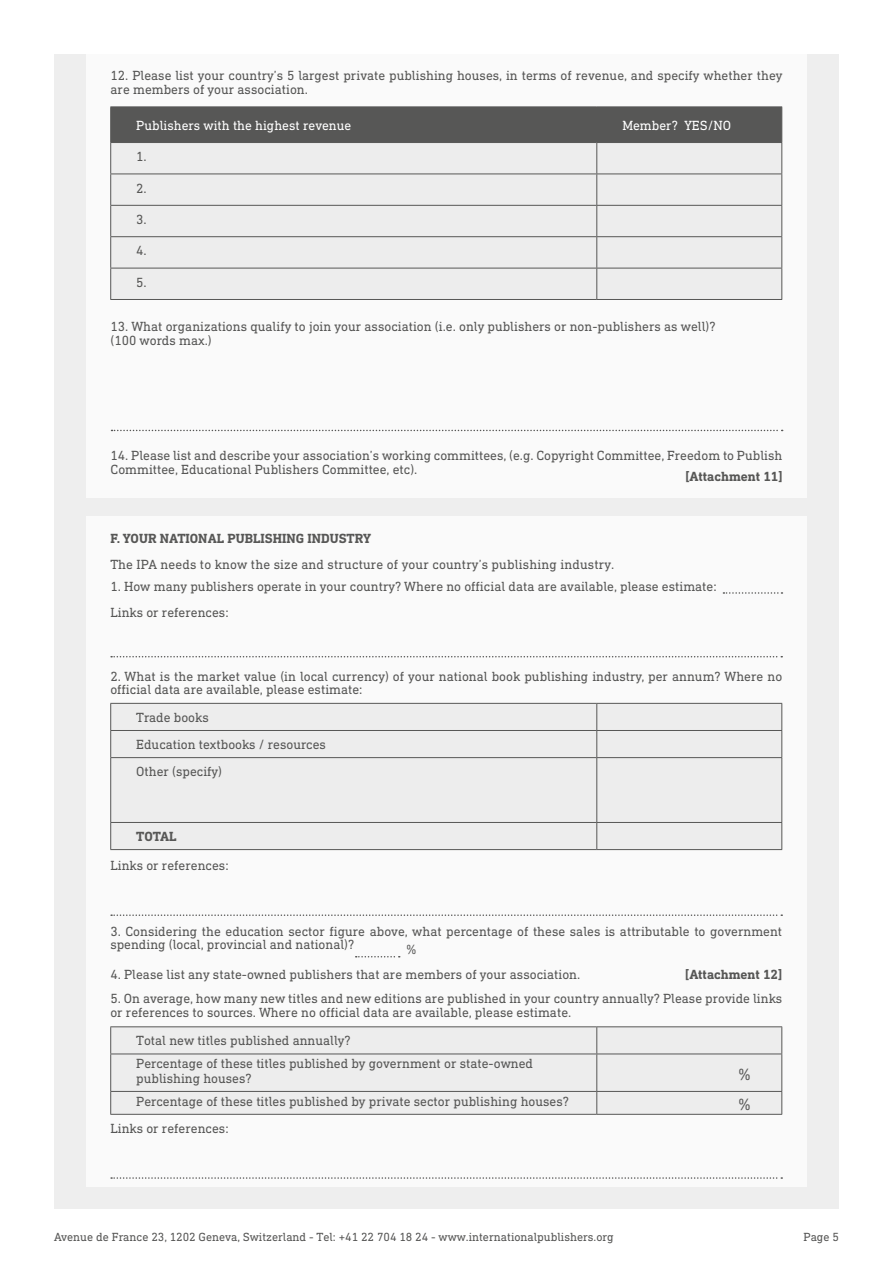
<style>
.page{position:relative;width:893px;height:1263px;background:#fff}
.page>*{position:absolute;margin:0;border:0;box-sizing:border-box;transform-origin:0 0}
.t1{font:16.5px "DIN Next Slab Pro";color:#575756}
.t2{font:13.5px/13.5px "DIN Next Slab Pro";color:#575756}
.t3{font:700 13.5px "DIN Next Slab Pro";color:#575756}
.t4{font:13.5px "DIN Next Slab Pro";color:#fff}
.t5{font:12px "DIN Next Slab Pro";color:#575756}
</style>
<div class="page">
<div style="left:54px;top:54px;width:785px;height:1155px;background:#eee"></div>
<div style="left:86px;top:54px;width:721px;height:443px;background:#fafafa"></div>
<div style="left:86px;top:516px;width:721px;height:671px;background:#fafafa"></div>
<div style="left:111px;top:108px;width:670px;height:34px;background:#575756"></div>
<div style="left:111px;top:143px;width:670px;height:156px;background:#ededed"></div>
<hr style="left:110px;top:107px;width:487px;height:1px;background:#575756">
<hr style="left:110px;top:107px;width:1px;height:35px;background:#575756">
<hr style="left:597px;top:107px;width:185px;height:1px;background:#575756">
<hr style="left:596px;top:107px;width:1px;height:35px;background:#575756">
<hr style="left:781px;top:107px;width:1px;height:35px;background:#575756">
<hr style="left:110px;top:142px;width:487px;height:1px;background:#575756">
<hr style="left:110px;top:143px;width:1px;height:31px;background:#575756">
<hr style="left:597px;top:142px;width:185px;height:1px;background:#575756">
<hr style="left:596px;top:143px;width:1px;height:31px;background:#575756">
<hr style="left:781px;top:143px;width:1px;height:31px;background:#575756">
<hr style="left:110px;top:174px;width:487px;height:1px;background:#575756">
<hr style="left:110px;top:174px;width:1px;height:31px;background:#575756">
<hr style="left:597px;top:174px;width:185px;height:1px;background:#575756">
<hr style="left:596px;top:174px;width:1px;height:31px;background:#575756">
<hr style="left:781px;top:174px;width:1px;height:31px;background:#575756">
<hr style="left:110px;top:205px;width:487px;height:1px;background:#575756">
<hr style="left:110px;top:206px;width:1px;height:30px;background:#575756">
<hr style="left:597px;top:205px;width:185px;height:1px;background:#575756">
<hr style="left:596px;top:206px;width:1px;height:30px;background:#575756">
<hr style="left:781px;top:206px;width:1px;height:30px;background:#575756">
<hr style="left:110px;top:236px;width:487px;height:1px;background:#575756">
<hr style="left:110px;top:237px;width:1px;height:31px;background:#575756">
<hr style="left:597px;top:236px;width:185px;height:1px;background:#575756">
<hr style="left:596px;top:237px;width:1px;height:31px;background:#575756">
<hr style="left:781px;top:237px;width:1px;height:31px;background:#575756">
<hr style="left:110px;top:268px;width:487px;height:1px;background:#575756">
<hr style="left:110px;top:268px;width:1px;height:31px;background:#575756">
<hr style="left:597px;top:268px;width:185px;height:1px;background:#575756">
<hr style="left:596px;top:268px;width:1px;height:31px;background:#575756">
<hr style="left:781px;top:268px;width:1px;height:31px;background:#575756">
<hr style="left:110px;top:299px;width:487px;height:1px;background:#575756">
<hr style="left:597px;top:299px;width:185px;height:1px;background:#575756">
<svg style="left:112px;top:430px;width:671px;height:1px"></svg>
<div style="left:111px;top:1027px;width:670px;height:87px;background:#ededed"></div>
<hr style="left:110px;top:1026px;width:487px;height:1px;background:#575756">
<svg style="left:110px;top:1027px;width:1px;height:26px"></svg>
<hr style="left:597px;top:1026px;width:185px;height:1px;background:#575756">
<svg style="left:596px;top:1027px;width:1px;height:26px"></svg>
<svg style="left:781px;top:1027px;width:1px;height:26px"></svg>
<hr style="left:110px;top:1053px;width:487px;height:1px;background:#575756">
<hr style="left:110px;top:1054px;width:1px;height:37px;background:#575756">
<hr style="left:597px;top:1053px;width:185px;height:1px;background:#575756">
<hr style="left:596px;top:1054px;width:1px;height:37px;background:#575756">
<hr style="left:781px;top:1054px;width:1px;height:37px;background:#575756">
<hr style="left:110px;top:1091px;width:487px;height:1px;background:#575756">
<svg style="left:110px;top:1092px;width:1px;height:22px"></svg>
<hr style="left:597px;top:1091px;width:185px;height:1px;background:#575756">
<svg style="left:596px;top:1092px;width:1px;height:22px"></svg>
<svg style="left:781px;top:1092px;width:1px;height:22px"></svg>
<hr style="left:110px;top:1114px;width:487px;height:1px;background:#575756">
<hr style="left:597px;top:1114px;width:185px;height:1px;background:#575756">
<svg style="left:111px;top:656px;width:671px;height:1px"></svg>
<svg style="left:723px;top:592px;width:59px;height:2px"></svg>
<svg style="left:111px;top:914px;width:671px;height:2px"></svg>
<svg style="left:111px;top:1177px;width:671px;height:2px"></svg>
<div style="left:111px;top:704px;width:670px;height:145px;background:#ededed"></div>
<hr style="left:110px;top:703px;width:487px;height:1px;background:#575756">
<hr style="left:597px;top:703px;width:185px;height:1px;background:#575756">
<hr style="left:110px;top:730px;width:487px;height:1px;background:#575756">
<svg style="left:110px;top:704px;width:1px;height:53px"></svg>
<hr style="left:597px;top:730px;width:185px;height:1px;background:#575756">
<svg style="left:596px;top:704px;width:1px;height:53px"></svg>
<svg style="left:781px;top:704px;width:1px;height:53px"></svg>
<hr style="left:110px;top:757px;width:487px;height:1px;background:#575756">
<hr style="left:110px;top:758px;width:1px;height:64px;background:#575756">
<hr style="left:597px;top:757px;width:185px;height:1px;background:#575756">
<hr style="left:596px;top:758px;width:1px;height:64px;background:#575756">
<hr style="left:781px;top:758px;width:1px;height:64px;background:#575756">
<hr style="left:110px;top:822px;width:487px;height:1px;background:#575756">
<svg style="left:110px;top:823px;width:1px;height:26px"></svg>
<hr style="left:597px;top:822px;width:185px;height:1px;background:#575756">
<svg style="left:596px;top:823px;width:1px;height:26px"></svg>
<svg style="left:781px;top:823px;width:1px;height:26px"></svg>
<hr style="left:110px;top:849px;width:487px;height:1px;background:#575756">
<hr style="left:597px;top:849px;width:185px;height:1px;background:#575756">
<svg style="left:356px;top:956px;width:44px;height:1px"></svg>
<p class="t2" style="left:111px;top:69px;width:673px">12. Please list your country’s 5 largest private publishing houses, in terms of revenue, and specify whether they are members of your association.</p>
<p class="t4" style="left:136px;top:117px;width:217px">Publishers with the highest revenue</p>
<p class="t4" style="left:622px;top:117px;width:110px">Member? YES/NO</p>
<p class="t2" style="left:136px;top:150px;width:12px">1.</p>
<p class="t2" style="left:136px;top:181px;width:12px">2.</p>
<p class="t2" style="left:136px;top:212px;width:12px">3.</p>
<p class="t2" style="left:136px;top:244px;width:12px">4.</p>
<p class="t2" style="left:136px;top:275px;width:12px">5.</p>
<p class="t2" style="left:111px;top:320px;width:606px">13. What organizations qualify to join your association (i.e. only publishers or non-publishers as well)? (100 words max.)</p>
<p class="t2" style="left:111px;top:449px;width:673px">14. Please list and describe your association’s working committees, (e.g. Copyright Committee, Freedom to Publish<br>Committee, Educational Publishers Committee, etc).</p>
<p class="t3" style="left:685px;top:469px;width:98px">[Attachment 11]</p>
<p class="t3" style="left:110px;top:531px;width:262px">F. YOUR NATIONAL PUBLISHING INDUSTRY</p>
<p class="t2" style="left:110px;top:557px;width:505px">The IPA needs to know the size and structure of your country’s publishing industry.</p>
<p class="t2" style="left:110px;top:580px;width:608px">1. How many publishers operate in your country? Where no official data are available, please estimate:</p>
<p class="t2" style="left:110px;top:605px;width:120px">Links or references:</p>
<p class="t2" style="left:110px;top:669px;width:673px">2. What is the market value (in local currency) of your national book publishing industry, per annum? Where no official data are available, please estimate:</p>
<p class="t2" style="left:136px;top:710px;width:74px">Trade books</p>
<p class="t2" style="left:136px;top:738px;width:191px">Education textbooks / resources</p>
<p class="t2" style="left:136px;top:765px;width:87px">Other (specify)</p>
<p class="t3" style="left:136px;top:828px;width:42px">TOTAL</p>
<p class="t2" style="left:110px;top:858px;width:120px">Links or references:</p>
<p class="t2" style="left:110px;top:924px;width:673px">3. Considering the education sector figure above, what percentage of these sales is attributable to government spending (local, provincial and national)?</p>
<p class="t2" style="left:406px;top:942px;width:12px">%</p>
<p class="t2" style="left:110px;top:968px;width:471px">4. Please list any state-owned publishers that are members of your association.</p>
<p class="t3" style="left:685px;top:967px;width:98px">[Attachment 12]</p>
<p class="t2" style="left:110px;top:992px;width:673px">5. On average, how many new titles and new editions are published in your country annually? Please provide links or references to sources. Where no official data are available, please estimate.</p>
<p class="t2" style="left:136px;top:1034px;width:216px">Total new titles published annually?</p>
<p class="t2" style="left:136px;top:1056px;width:398px;line-height:14.5px">Percentage of these titles published by government or state-owned publishing houses?</p>
<p class="t2" style="left:136px;top:1094px;width:434px">Percentage of these titles published by private sector publishing houses?</p>
<p class="t1" style="left:738px;top:1095px;width:14px">%</p>
<p class="t1" style="left:738px;top:1064px;width:14px">%</p>
<p class="t2" style="left:110px;top:1121px;width:120px">Links or references:</p>
<p class="t5" style="left:54px;top:1229px;width:561px">Avenue de France 23, 1202 Geneva, Switzerland - Tel: +41 22 704 18 24 - www.internationalpublishers.org</p>
<p class="t5" style="left:804px;top:1229px;width:37px">Page 5</p>
</div>
